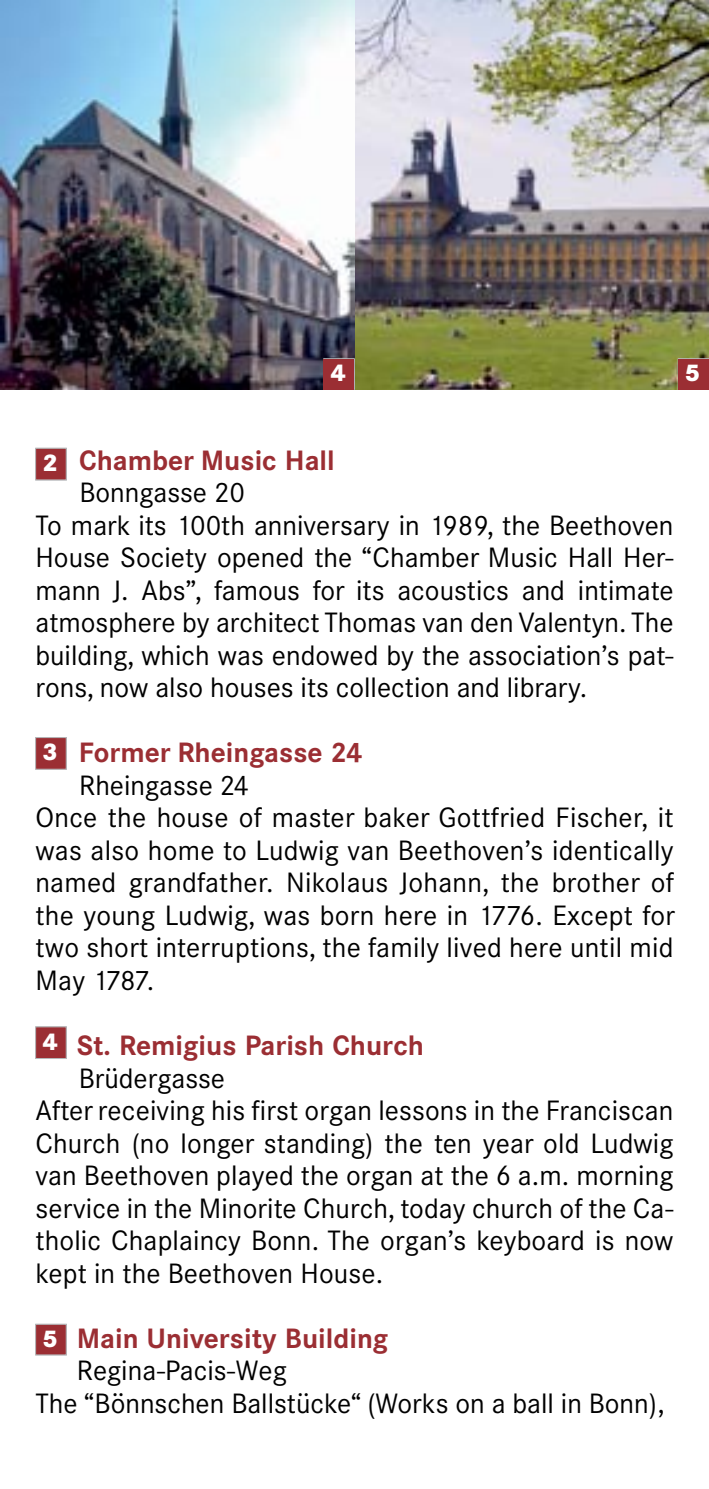
<style>
.page{position:relative;width:709px;height:1489px;background:#fff}
.page>*{position:absolute;margin:0;border:0;box-sizing:border-box;transform-origin:0 0}
.t1{font:27.5px/32.5px "Corporate SBQ";letter-spacing:.005em;color:#000}
.t2{font:700 27.5px "Corporate SBQ";color:#9b2e33}
.t3{font:800 23.75px "Corporate SBQ";color:#fff}
</style>
<div class="page">
<img style="left:0;top:0;width:709px;height:390px">
<div style="left:36px;top:448px;width:31px;height:32px;background:#b4afb2"></div>
<div style="left:35px;top:448px;width:31px;height:32px;background:#9b2e33;border:1px solid #b6b8ba"></div>
<div style="left:36px;top:737px;width:31px;height:32px;background:#b4afb2"></div>
<div style="left:35px;top:737px;width:31px;height:32px;background:#9b2e33;border:1px solid #b6b8ba"></div>
<div style="left:36px;top:1026px;width:31px;height:32px;background:#b4afb2"></div>
<div style="left:35px;top:1026px;width:31px;height:32px;background:#9b2e33;border:1px solid #b6b8ba"></div>
<svg style="left:323px;top:358px;width:31px;height:1px"></svg>
<div style="left:323px;top:359px;width:31px;height:30px;background:#9b2e33"></div>
<svg style="left:678px;top:358px;width:31px;height:31px"></svg>
<div style="left:678px;top:359px;width:30px;height:30px;background:#9b2e33"></div>
<div style="left:36px;top:1323px;width:31px;height:31px;background:#b4afb2"></div>
<div style="left:35px;top:1323px;width:31px;height:31px;background:#9b2e33;border:1px solid #b6b8ba"></div>
<p class="t3" style="left:330px;top:357px;width:17px">4</p>
<p class="t3" style="left:685px;top:357px;width:17px">5</p>
<p class="t2" style="left:79px;top:443px;width:257px">Chamber Music Hall</p>
<p class="t1" style="left:35px;top:476px;width:639px;text-indent:44px">Bonngasse 20<br>To mark its 100th anniversary in 1989, the Beethoven House Society opened the “Chamber Music Hall Her&shy;mann J. Abs”, famous for its acoustics and intimate atmosphere by architect Thomas van den Valentyn. The building, which was endowed by the association’s pat&shy;rons, now also houses its collection and library.</p>
<p class="t2" style="left:79px;top:736px;width:286px">Former Rheingasse 24</p>
<p class="t1" style="left:35px;top:769px;width:641px;text-indent:44px">Rheingasse 24<br>Once the house of master baker Gottfried Fischer, it was also home to Ludwig van Beethoven’s identically named grandfather. Nikolaus Johann, the brother of the young Ludwig, was born here in 1776. Except for two short interruptions, the family lived here until mid May 1787.</p>
<p class="t2" style="left:77px;top:1028px;width:349px">St. Remigius Parish Church</p>
<p class="t1" style="left:35px;top:1061px;width:639px;text-indent:43px">Brüdergasse<br>After receiving his first organ lessons in the Franciscan Church (no longer standing) the ten year old Ludwig van Beethoven played the organ at the 6 a.m. morning service in the Minorite Church, today church of the Ca&shy;tholic Chaplaincy Bonn. The organ’s keyboard is now kept in the Beethoven House.</p>
<p class="t2" style="left:77px;top:1321px;width:313px">Main University Building</p>
<p class="t1" style="left:35px;top:1354px;width:631px;text-indent:41px">Regina-Pacis-Weg<br>The “Bönnschen Ballstücke“ (Works on a ball in Bonn),</p>
<p class="t3" style="left:43px;top:447px;width:17px">2</p>
<p class="t3" style="left:43px;top:736px;width:17px">3</p>
<p class="t3" style="left:43px;top:1025px;width:17px">4</p>
<p class="t3" style="left:43px;top:1322px;width:17px">5</p>
</div>
